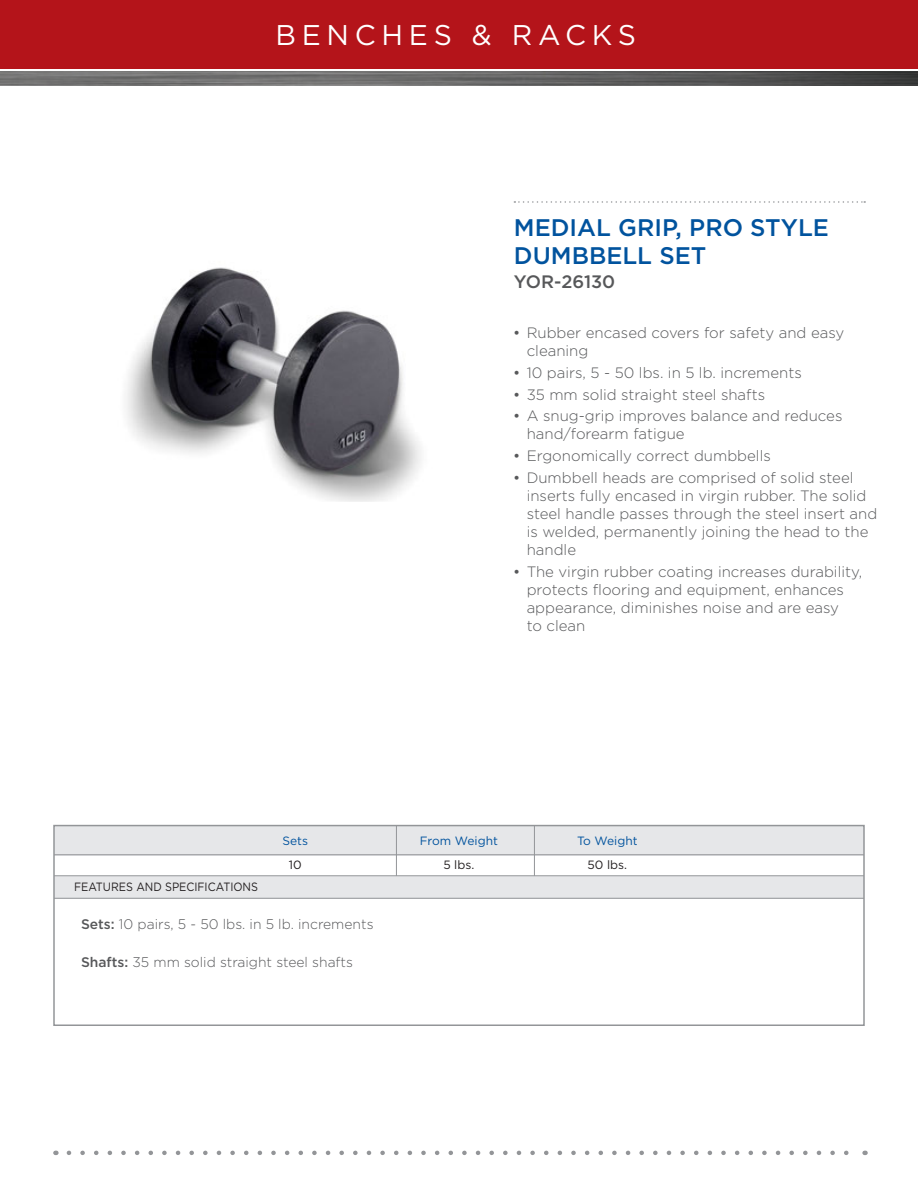
<style>
.page{position:relative;width:918px;height:1188px;background:#fff}
.page>*{position:absolute;margin:0;border:0;box-sizing:border-box;transform-origin:0 0}
.Display_Headlines{font:28.5px "Gotham";letter-spacing:.2em;color:#fff}
.t1{font:500 24px "Gotham";color:#01539e}
.t2{font:500 18px "Gotham";color:#57585a}
.t3{font:300 15px/18px "Gotham";color:#57585a}
.features_bullets{font:300 13.8px "Gotham";color:#57585a}
.features_bullets-2{font:12px "Gotham";color:#231f20;scale:.9 1}
.features_bullets-3{font:12px "Gotham";color:#01539e}
.features_bullets-4{font:12px "Gotham";color:#231f20}
.s1{font-weight:400}
.s2{font-weight:500}
</style>
<div class="page">
<div style="left:54px;top:876px;width:810px;height:22px;background:#e6e7e9"></div>
<div style="left:54px;top:826px;width:810px;height:29px;background:#e6e7e9"></div>
<div style="left:0;top:0;width:918px;height:69px;background:#b4141a"></div>
<img style="left:0;top:71px;width:918px;height:14px">
<div style="left:53px;top:825px;width:812px;height:201px;border:2px solid #939598"></div>
<svg style="left:69px;top:1151px;width:780px;height:4px"></svg>
<hr style="left:54px;top:854px;width:810px;height:1px;background:#939598">
<hr style="left:54px;top:875px;width:810px;height:1px;background:#939598">
<hr style="left:54px;top:898px;width:810px;height:1px;background:#939598">
<hr style="left:396px;top:825px;width:1px;height:51px;background:#939598">
<hr style="left:534px;top:825px;width:1px;height:51px;background:#939598">
<svg style="left:514px;top:201px;width:351px;height:2px"></svg>
<img style="left:126px;top:267px;width:295px;height:234px">
<p class="Display_Headlines" style="left:276px;top:17px;width:362px">BENCHES &amp; RACKS</p>
<p class="t1" style="left:514px;top:211px;width:317px">MEDIAL GRIP, PRO STYLE</p>
<p class="t1" style="left:514px;top:240px;width:194px">DUMBBELL SET</p>
<p class="t2" style="left:514px;top:270px;width:103px">YOR-26130</p>
<p class="t3" style="left:527px;top:323px;width:319px;text-indent:-14px"><span class="s1">•</span> Rubber encased covers for safety and easy cleaning</p>
<p class="t3" style="left:513px;top:363px;width:290px"><span class="s1">•</span> 10 pairs, 5 - 50 lbs. in 5 lb. increments</p>
<p class="t3" style="left:513px;top:385px;width:253px"><span class="s1">•</span> 35 mm solid straight steel shafts</p>
<p class="t3" style="left:527px;top:407px;width:317px;text-indent:-14px"><span class="s1">•</span> A snug-grip improves balance and reduces hand/forearm fatigue</p>
<p class="t3" style="left:513px;top:446px;width:259px"><span class="s1">•</span> Ergonomically correct dumbbells</p>
<p class="t3" style="left:527px;top:468px;width:352px;text-indent:-14px"><span class="s1">•</span> Dumbbell heads are comprised of solid steel inserts fully encased in virgin rubber. The solid steel handle passes through the steel insert and is welded, permanently joining the head to the handle</p>
<p class="t3" style="left:527px;top:562px;width:337px;text-indent:-14px"><span class="s1">•</span> The virgin rubber coating increases durability, protects flooring and equipment, enhances appearance, diminishes noise and are easy<br>to clean</p>
<p class="features_bullets-3" style="left:283px;top:833px;width:27px">Sets</p>
<p class="features_bullets-3" style="left:420px;top:833px;width:80px">From Weight</p>
<p class="features_bullets-3" style="left:577px;top:833px;width:62px">To Weight</p>
<p class="features_bullets-4" style="left:289px;top:857px;width:14px">10</p>
<p class="features_bullets-4" style="left:443px;top:857px;width:32px">5 lbs.</p>
<p class="features_bullets-4" style="left:588px;top:857px;width:41px">50 lbs.</p>
<p class="features_bullets-2" style="left:74px;top:879px;width:206px">FEATURES AND SPECIFICATIONS</p>
<p class="features_bullets" style="left:81px;top:915px;width:294px"><span class="s2">Sets:</span> 10 pairs, 5 - 50 lbs. in 5 lb. increments</p>
<p class="features_bullets" style="left:81px;top:953px;width:274px"><span class="s2">Shafts:</span> 35 mm solid straight steel shafts</p>
</div>
